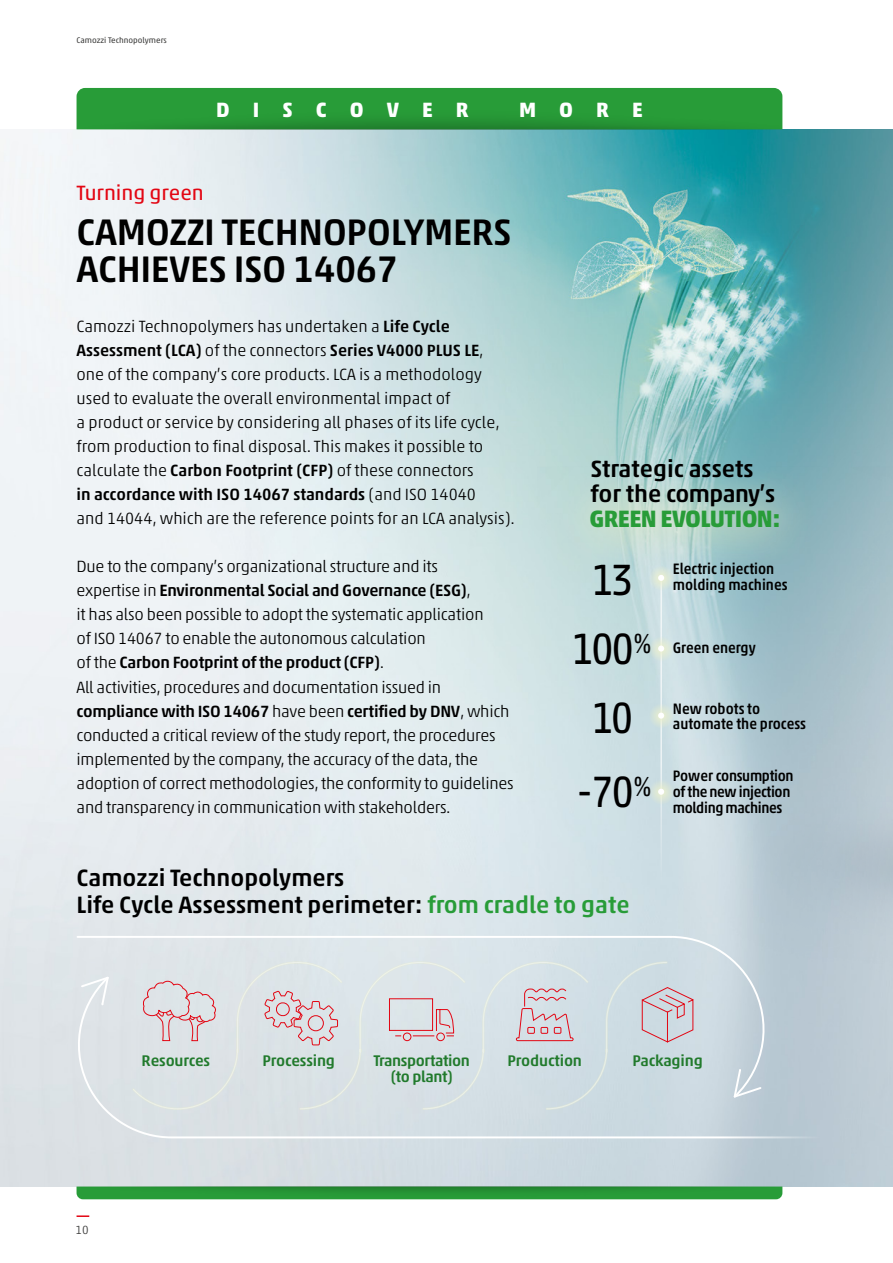
<style>
.page{position:relative;width:893px;height:1263px;background:#fff}
.page>*{position:absolute;margin:0;border:0;box-sizing:border-box;transform-origin:0 0}
.t1{font:44.55px "Akko W1 G";color:#000;scale:.91 1}
.t2{font:44.4px "Akko W1 G";color:#000;scale:.91 1}
.t3{font:500 37.5px/37.5px "Akko W1 G";letter-spacing:-.01em;color:#000}
.t4{font:28.05px "Akko W1 G";color:#000;scale:.91 1}
.t5{font:500 24px/24.8px "Akko W1 G";color:#000}
.t6{font:700 24px "Akko W1 G";letter-spacing:-.025em;color:#289c38}
.t7{font:21px "Akko W1 G";color:#e30613}
.t8{font:700 21px "Akko W1 G";letter-spacing:1.1em;color:#fff}
.t9{font:300 16.5px/24px "Akko W1 G";letter-spacing:-.015em;color:#000}
.t10{font:500 15.75px "Akko W1 G";letter-spacing:-.01em;color:#217a2c}
.t11{font:500 15.3px "Akko W1 G";color:#000;scale:.91 1}
.t12{font:500 15.3px/15.8px "Akko W1 G";letter-spacing:-.025em;color:#000;scale:.91 1}
.t13{font:300 12px "Akko W1 G";color:#3c3c3b}
.t14{font:8.25px "Akko W1 G";color:#3c3c3b}
.s1{font-weight:500}
.s2{font-weight:400;font-size:44.55px}
.s3{font-weight:400;font-size:28.05px}
.s4{color:#289c38}
</style>
<div class="page">
<img style="left:0;top:129px;width:893px;height:1057px">
<div style="left:77px;top:88px;width:705px;height:19px;background:#289c38"></div>
<img style="left:77px;top:107px;width:705px;height:22px">
<img style="left:537px;top:401px;width:356px;height:627px">
<img style="left:77px;top:1186px;width:705px;height:13px">
<svg style="left:77px;top:1215px;width:12px;height:2px"></svg>
<hr style="left:661px;top:576px;width:1px;height:310px;background:#fff">
<svg style="left:547px;top:463px;width:273px;height:110px;background:#a2c7cb"></svg>
<svg style="left:554px;top:471px;width:260px;height:95px;background:#accdca"></svg>
<svg style="left:648px;top:565px;width:26px;height:26px"></svg>
<svg style="left:658px;top:575px;width:6px;height:6px"></svg>
<svg style="left:648px;top:636px;width:26px;height:25px"></svg>
<div style="left:658px;top:645px;width:6px;height:7px;background:#fff;border-radius:50%"></div>
<svg style="left:648px;top:703px;width:26px;height:25px"></svg>
<svg style="left:658px;top:713px;width:6px;height:6px"></svg>
<svg style="left:648px;top:779px;width:26px;height:25px"></svg>
<svg style="left:658px;top:789px;width:6px;height:6px"></svg>
<hr style="left:78px;top:936px;width:593px;height:2px;background:#fff">
<svg style="left:76px;top:975px;width:747px;height:164px;background:#d0dae0"></svg>
<svg style="left:131px;top:935px;width:641px;height:176px;background:#d6dce1"></svg>
<p class="t14" style="left:77px;top:34px;width:92px">Camozzi Technopolymers</p>
<p class="t8" style="left:216px;top:94px;width:254px">DISCOVER</p>
<p class="t8" style="left:519px;top:94px;width:125px">MORE</p>
<p class="t7" style="left:77px;top:178px;width:129px">Turning green</p>
<h3 class="t3" style="left:77px;top:210px;width:437px">CAMOZZI TECHNOPOLYMERS<br>ACHIEVES ISO 14067</h3>
<p class="t9" style="left:77px;top:314px;width:440px">Camozzi Technopolymers has undertaken a <span class="s1">Life Cycle Assessment (LCA)</span> of the connectors <span class="s1">Series V4000 PLUS LE</span>, one of the company’s core products. LCA is a methodology used to evaluate the overall environmental impact of<br>a product or service by considering all phases of its life cycle, from production to final disposal. This makes it possible to calculate the <span class="s1">Carbon Footprint (CFP)</span> of these connectors<br><span class="s1">in accordance with ISO 14067 standards</span> (and ISO 14040<br>and 14044, which are the reference points for an LCA analysis).</p>
<p class="t9" style="left:77px;top:554px;width:439px">Due to the company’s organizational structure and its<br>expertise in <span class="s1">Environmental Social and Governance (ESG)</span>,<br>it has also been possible to adopt the systematic application<br>of ISO 14067 to enable the autonomous calculation<br>of the <span class="s1">Carbon Footprint of the product (CFP)</span>.<br>All activities, procedures and documentation issued in <span class="s1">compliance with ISO 14067</span> have been <span class="s1">certified by DNV</span>, which conducted a critical review of the study report, the procedures implemented by the company, the accuracy of the data, the adoption of correct methodologies, the conformity to guidelines and transparency in communication with stakeholders.</p>
<h3 class="t5" style="left:590px;top:454px;width:186px">Strategic assets for the company’s</h3>
<h3 class="t6" style="left:589px;top:500px;width:192px">GREEN EVOLUTION:</h3>
<p class="t11" style="left:673px;top:558px;width:113px">Electric injection</p>
<h2 class="t2" style="left:591px;top:548px;width:48px">13</h2>
<p class="t11" style="left:673px;top:573px;width:128px">molding machines</p>
<p class="t11" style="left:572px;top:636px;width:204px"><span class="s2">100</span><span class="s3">%</span> Green energy</p>
<p class="t11" style="left:673px;top:697px;width:98px">New robots to</p>
<h2 class="t2" style="left:591px;top:685px;width:48px">10</h2>
<p class="t11" style="left:673px;top:713px;width:148px">automate the process</p>
<p class="t12" style="left:673px;top:767px;width:134px">Power consumption of the new injection</p>
<h1 class="t1" style="left:577px;top:759px;width:64px">-70</h1>
<h3 class="t4" style="left:633px;top:766px;width:22px">%</h3>
<p class="t12" style="left:673px;top:798px;width:122px">molding machines</p>
<h3 class="t5" style="left:77px;top:862px;width:555px;line-height:27px">Camozzi Technopolymers<br>Life Cycle Assessment perimeter: <span class="s4">from cradle to gate</span></h3>
<p class="t10" style="left:142px;top:1049px;width:70px">Resources</p>
<p class="t10" style="left:374px;top:1049px;width:98px">Transportation</p>
<p class="t10" style="left:632px;top:1049px;width:72px">Packaging</p>
<p class="t10" style="left:391px;top:1065px;width:64px">(to plant)</p>
<p class="t10" style="left:262px;top:1049px;width:74px">Processing</p>
<p class="t10" style="left:507px;top:1049px;width:76px">Production</p>
<p class="t13" style="left:75px;top:1221px;width:15px">10</p>
</div>
